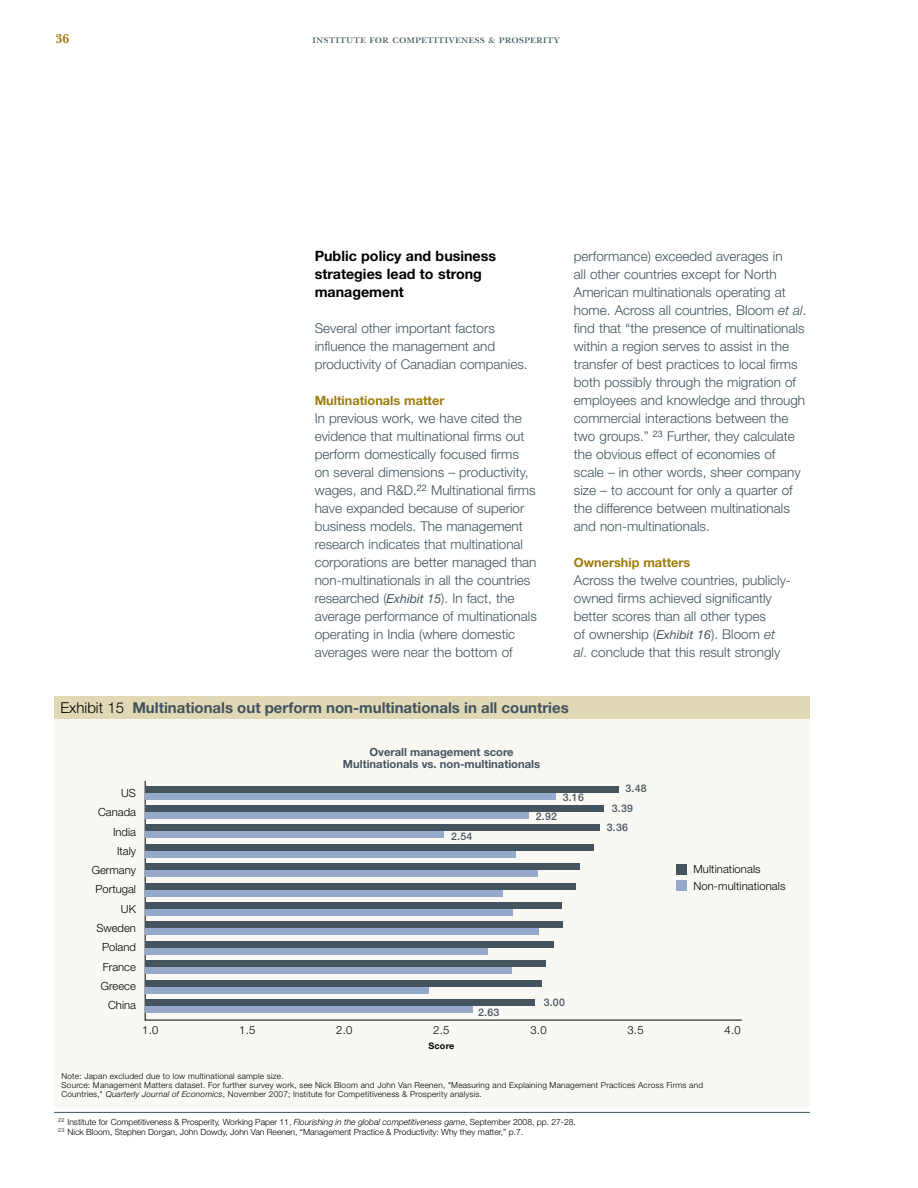
<style>
.page{position:relative;width:918px;height:1188px;background:#fff}
.page>*{position:absolute;margin:0;border:0;box-sizing:border-box;transform-origin:0 0}
.t1{font:700 15px "Helvetica Neue";color:#41535d}
.t2{font:700 14.25px/18px "Helvetica Neue";color:#000}
.t3{font:300 13.5px/18px "Helvetica Neue";color:#41535d}
.t4{font:700 13.5px "New Baskerville";color:#9c7d0d}
.t5{font:700 12.75px "Helvetica Neue";color:#9c7d0d}
.t6{font:12px "New Baskerville SC";color:#41535d}
.t7{font:300 11.25px/19.2px "Helvetica Neue";color:#000;text-align:right}
.t8{font:700 11.25px/12px "Helvetica Neue";color:#455560;text-align:center}
.t9{font:500 10.5px/19.6px "Helvetica Neue";letter-spacing:.025em;color:#455560;text-align:center}
.t10{font:700 9px "Helvetica Neue";letter-spacing:.025em;color:#000}
.t11{font:300 8.55px/10.5px "Helvetica Neue";color:#000}
.t12{font:300 8.25px/9px "Helvetica Neue";letter-spacing:.025em;color:#000}
.s1{font-size:9px}
.s2{font-weight:400;font-style:italic;font-size:12.3px;color:#455560}
.s3{font-style:italic}
.s4{font-weight:300;color:#000}
</style>
<div class="page">
<hr style="left:54px;top:1112px;width:756px;height:1px;background:#41535d">
<div style="left:54px;top:697px;width:756px;height:410px;background:#faf8f3"></div>
<div style="left:54px;top:697px;width:756px;height:22px;background:#e1d8b6"></div>
<svg style="left:145px;top:780px;width:597px;height:241px"></svg>
<div style="left:145px;top:793px;width:410px;height:6px;background:#95a9ca"></div>
<div style="left:145px;top:786px;width:474px;height:6px;background:#455560"></div>
<div style="left:145px;top:812px;width:384px;height:7px;background:#95a9ca"></div>
<div style="left:145px;top:805px;width:459px;height:7px;background:#455560"></div>
<div style="left:145px;top:832px;width:298px;height:6px;background:#95a9ca"></div>
<div style="left:145px;top:825px;width:455px;height:6px;background:#455560"></div>
<div style="left:145px;top:851px;width:371px;height:6px;background:#95a9ca"></div>
<div style="left:145px;top:844px;width:449px;height:6px;background:#455560"></div>
<div style="left:145px;top:871px;width:393px;height:6px;background:#95a9ca"></div>
<div style="left:145px;top:864px;width:435px;height:6px;background:#455560"></div>
<div style="left:145px;top:890px;width:358px;height:6px;background:#95a9ca"></div>
<div style="left:145px;top:883px;width:431px;height:6px;background:#455560"></div>
<div style="left:145px;top:909px;width:368px;height:7px;background:#95a9ca"></div>
<div style="left:145px;top:902px;width:417px;height:7px;background:#455560"></div>
<div style="left:145px;top:929px;width:394px;height:6px;background:#95a9ca"></div>
<div style="left:145px;top:922px;width:417px;height:6px;background:#455560"></div>
<div style="left:145px;top:948px;width:343px;height:6px;background:#95a9ca"></div>
<div style="left:145px;top:941px;width:409px;height:6px;background:#455560"></div>
<div style="left:145px;top:968px;width:367px;height:6px;background:#95a9ca"></div>
<div style="left:145px;top:961px;width:401px;height:6px;background:#455560"></div>
<div style="left:145px;top:987px;width:284px;height:6px;background:#95a9ca"></div>
<div style="left:145px;top:980px;width:397px;height:6px;background:#455560"></div>
<div style="left:145px;top:1006px;width:328px;height:7px;background:#95a9ca"></div>
<div style="left:145px;top:999px;width:390px;height:7px;background:#455560"></div>
<p class="t4" style="left:56px;top:30px;width:16px">36</p>
<p class="t6" style="left:312px;top:32px;width:250px">institute for competitiveness <span class="s1">&amp;</span> prosperity</p>
<p class="t2" style="left:315px;top:247px;width:183px">Public policy and business strategies lead to strong management</p>
<p class="t3" style="left:315px;top:319px;width:214px">Several other important factors influence the management and productivity of Canadian companies.</p>
<p class="t5" style="left:315px;top:393px;width:131px">Multinationals matter</p>
<p class="t3" style="left:315px;top:409px;width:224px">In previous work, we have cited the evidence that multinational firms out perform domestically focused firms on several dimensions – productivity, wages, and R&amp;D.<sup>22</sup> Multinational firms have expanded because of superior business models. The management research indicates that multinational corporations are better managed than non-multinationals in all the countries researched (<span class="s2">Exhibit 15</span>). In fact, the average performance of multinationals operating in India (where domestic averages were near the bottom of</p>
<p class="t3" style="left:574px;top:247px;width:234px">performance) exceeded averages in<br>all other countries except for North American multinationals operating at home. Across all countries, Bloom <span class="s3">et al</span>. find that “the presence of multinationals within a region serves to assist in the transfer of best practices to local firms both possibly through the migration of employees and knowledge and through commercial interactions between the two groups.” <sup>23</sup> Further, they calculate the obvious effect of economies of scale – in other words, sheer company size – to account for only a quarter of the difference between multinationals and non-multinationals.</p>
<p class="t5" style="left:574px;top:555px;width:118px">Ownership matters</p>
<p class="t3" style="left:574px;top:571px;width:219px">Across the twelve countries, publicly&shy;owned firms achieved significantly better scores than all other types<br>of ownership (<span class="s2">Exhibit 16</span>). Bloom <span class="s3">et al</span>. conclude that this result strongly</p>
<p class="t1" style="left:60px;top:699px;width:510px"><span class="s4">Exhibit 15</span> Multinationals out perform non-multinationals in all countries</p>
<p class="t7" style="left:92px;top:783px;width:46px">US<br>Canada<br>India<br>Italy<br>Germany<br>Portugal<br>UK<br>Sweden<br>Poland<br>France<br>Greece<br>China</p>
<p class="t8" style="left:343px;top:746px;width:199px">Overall management score<br>Multinationals vs. non-multinationals</p>
<p class="t9" style="left:563px;top:787px;width:23px">3.16</p>
<p class="t9" style="left:451px;top:826px;width:23px">2.54</p>
<p class="t9" style="left:536px;top:807px;width:23px">2.92</p>
<p class="t9" style="left:625px;top:779px;width:23px">3.48</p>
<p class="t9" style="left:607px;top:798px;width:28px">3.39<br>3.36</p>
<p class="t9" style="left:478px;top:1002px;width:23px">2.63</p>
<p class="t9" style="left:544px;top:993px;width:23px">3.00</p>
<p class="t7" style="left:693px;top:861px;width:94px;line-height:16.5px;text-align:left">Multinationals<br>Non-multinationals</p>
<p class="t7" style="left:142px;top:1020px;width:18px">1.0</p>
<p class="t7" style="left:239px;top:1020px;width:18px">1.5</p>
<p class="t7" style="left:336px;top:1020px;width:18px">2.0</p>
<p class="t7" style="left:433px;top:1020px;width:18px">2.5</p>
<p class="t7" style="left:530px;top:1020px;width:18px">3.0</p>
<p class="t7" style="left:627px;top:1020px;width:18px">3.5</p>
<p class="t7" style="left:725px;top:1020px;width:18px">4.0</p>
<p class="t10" style="left:429px;top:1040px;width:27px">Score</p>
<p class="t12" style="left:62px;top:1071px;width:643px">Note: Japan excluded due to low multinational sample size.<br>Source: Management Matters dataset. For further survey work, see Nick Bloom and John Van Reenen, "Measuring and Explaining Management Practices Across Firms and<br>Countries," <span class="s3">Quarterly Journal of Economics</span>, November 2007; Institute for Competitiveness &amp; Prosperity analysis.</p>
<p class="t11" style="left:58px;top:1116px;width:519px"><sup>22</sup> I nstitute for Competitiveness &amp; Prosperity, Working Paper 11, <span class="s3">Flourishing in the global competitiveness game</span>, September 2008, pp. 27-28.<br><sup>23</sup> N ick Bloom, Stephen Dorgan, John Dowdy, John Van Reenen, “Management Practice &amp; Productivity: Why they matter,” p.7.</p>
</div>
